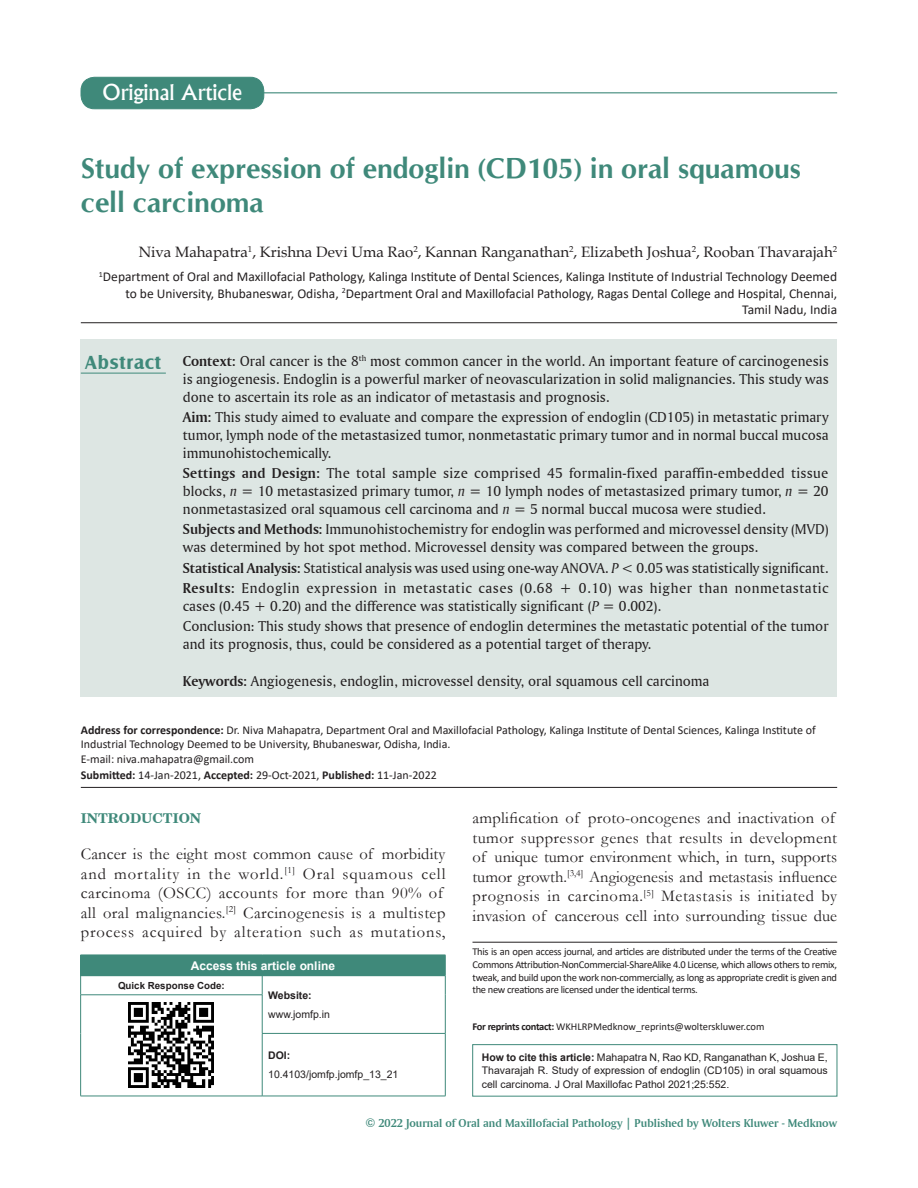
<style>
.page{position:relative;width:918px;height:1188px;background:#fff}
.page>*{position:absolute;margin:0;border:0;box-sizing:border-box;transform-origin:0 0}
.AT{font:700 28.5px/34.2px "CG Omega";color:#3f897a}
.AH{font:500 21px "Albertus";color:#fff}
.ABSH{font:700 19.5px "Castle T";letter-spacing:.04em;color:#3f897a}
.TX{font:16.5px/19.5px "Garamond";letter-spacing:.025em;color:#231f20}
.ABS{font:15px/18px "Amerigo BT Roman A";color:#231f20;text-align:justify}
.ABS-2{font:15px/18px "Amerigo BT Roman A";letter-spacing:.035em;color:#231f20}
.AU{font:15px "Book Antiqua";color:#231f20}
.KWD{font:15px "Amerigo BT Roman A";color:#231f20}
.AFF{font:13.5px/16.2px "Calibri";color:#231f20;text-align:right}
.t1{font:700 13.5px "Century Schoolbook BT";color:#3f897a}
.ADD{font:12px/14.4px "Calibri";color:#231f20}
.t2{font:12px "Amerigo BT Bold A";color:#3f897a}
.HIS{font:12px "Calibri";color:#231f20}
.AAO{font:700 12px "Arial";color:#fff}
.TX-2{font:10.5px/12.6px "Calibri";letter-spacing:-.03em;color:#231f20;text-align:justify}
.SRC{font:10.5px/13.5px "Arial";color:#231f20;text-align:justify}
.TX-3{font:10.5px "Calibri";color:#231f20}
.WEB{font:10.5px "Arial";color:#231f20}
.WEB-2{font:700 10.5px "Arial";color:#231f20}
.QRC{font:700 9.75px "Arial";color:#231f20}
.s1{font-family:"Amerigo BT Bold A"}
.s2{font-family:"Amerigo BT Italic A"}
.s3{font-weight:700}
</style>
<div class="page">
<div style="left:81px;top:77px;width:183px;height:32px;background:#3f897a;border-radius:14px"></div>
<div style="left:81px;top:77px;width:183px;height:32px;border:1px solid #3f897a;border-radius:14px"></div>
<hr style="left:261px;top:92px;width:576px;height:1px;background:#3f897a">
<hr style="left:81px;top:322px;width:756px;height:1px;background:#231f20">
<div style="left:81px;top:339px;width:756px;height:358px;background:#dde6e3"></div>
<hr style="left:81px;top:373px;width:85px;height:1px;background:#3f897a">
<hr style="left:81px;top:787px;width:756px;height:1px;background:#231f20">
<div style="left:81px;top:955px;width:364px;height:21px;background:#3f897a"></div>
<svg style="left:80px;top:955px;width:1px;height:40px"></svg>
<hr style="left:80px;top:995px;width:182px;height:1px;background:#3f897a">
<hr style="left:80px;top:995px;width:1px;height:38px;background:#3f897a">
<hr style="left:80px;top:1033px;width:1px;height:63px;background:#3f897a">
<hr style="left:80px;top:1096px;width:182px;height:1px;background:#3f897a">
<svg style="left:262px;top:976px;width:1px;height:19px"></svg>
<svg style="left:445px;top:955px;width:1px;height:40px"></svg>
<hr style="left:262px;top:995px;width:1px;height:38px;background:#3f897a">
<hr style="left:445px;top:995px;width:1px;height:38px;background:#3f897a">
<hr style="left:262px;top:1033px;width:183px;height:1px;background:#3f897a">
<hr style="left:262px;top:1034px;width:1px;height:62px;background:#3f897a">
<hr style="left:445px;top:1034px;width:1px;height:62px;background:#3f897a">
<hr style="left:262px;top:1096px;width:183px;height:1px;background:#3f897a">
<img style="left:129px;top:1003px;width:85px;height:85px">
<div style="left:472px;top:1044px;width:365px;height:52px;border:1px solid #3f897a"></div>
<hr style="left:472px;top:942px;width:365px;height:1px;background:#231f20">
<p class="AH" style="left:103px;top:80px;width:141px">Original Article</p>
<p class="AT" style="left:81px;top:151px;width:722px">Study of expression of endoglin (CD105) in oral squamous cell carcinoma</p>
<p class="AU" style="left:139px;top:241px;width:700px">Niva Mahapatra<sup>1</sup>, Krishna Devi Uma Rao<sup>2</sup>, Kannan Ranganathan<sup>2</sup>, Elizabeth Joshua<sup>2</sup>, Rooban Thavarajah<sup>2</sup></p>
<p class="AFF" style="left:99px;top:269px;width:740px"><sup>1</sup>Department of Oral and Maxillofacial Pathology, Kalinga Institute of Dental Sciences, Kalinga Institute of Industrial Technology Deemed to be University, Bhubaneswar, Odisha, <sup>2</sup>Department Oral and Maxillofacial Pathology, Ragas Dental College and Hospital, Chennai,<br>Tamil Nadu, India</p>
<p class="ABSH" style="left:85px;top:352px;width:78px">Abstract</p>
<p class="ABS" style="left:183px;top:352px;width:647px"><span class="s1">Context:</span> Oral cancer is the 8<sup>th</sup> most common cancer in the world. An important feature of carcinogenesis is angiogenesis. Endoglin is a powerful marker of neovascularization in solid malignancies. This study was done to ascertain its role as an indicator of metastasis and prognosis.</p>
<p class="ABS" style="left:183px;top:408px;width:647px"><span class="s1">Aim:</span> This study aimed to evaluate and compare the expression of endoglin (CD105) in metastatic primary tumor, lymph node of the metastasized tumor, nonmetastatic primary tumor and in normal buccal mucosa immunohistochemically.</p>
<p class="ABS" style="left:183px;top:464px;width:647px"><span class="s1">Settings and Design:</span> The total sample size comprised 45 formalin‑fixed paraffin‑embedded tissue blocks, <span class="s2">n</span> = 10 metastasized primary tumor, <span class="s2">n</span> = 10 lymph nodes of metastasized primary tumor, <span class="s2">n</span> = 20 nonmetastasized oral squamous cell carcinoma and <span class="s2">n</span> = 5 normal buccal mucosa were studied.</p>
<p class="ABS" style="left:183px;top:520px;width:647px"><span class="s1">Subjects and Methods:</span> Immunohistochemistry for endoglin was performed and microvessel density (MVD) was determined by hot spot method. Microvessel density was compared between the groups.</p>
<p class="ABS" style="left:183px;top:558px;width:647px"><span class="s1">Statistical Analysis:</span> Statistical analysis was used using one‑way ANOVA. <span class="s2">P</span> &lt; 0.05 was statistically significant.</p>
<p class="ABS-2" style="left:183px;top:578px;width:647px"><span class="s1">Results:</span> Endoglin expression in metastatic cases (0.68 + 0.10) was higher than nonmetastatic cases (0.45 + 0.20) and the difference was statistically significant (<span class="s2">P</span> = 0.002).</p>
<p class="ABS" style="left:183px;top:616px;width:647px">Conclusion: This study shows that presence of endoglin determines the metastatic potential of the tumor and its prognosis, thus, could be considered as a potential target of therapy.</p>
<p class="KWD" style="left:183px;top:672px;width:528px"><span class="s1">Keywords:</span> Angiogenesis, endoglin, microvessel density, oral squamous cell carcinoma</p>
<p class="ADD" style="left:81px;top:722px;width:737px"><span class="s3">Address for correspondence:</span> Dr. Niva Mahapatra, Department Oral and Maxillofacial Pathology, Kalinga Institute of Dental Sciences, Kalinga Institute of<br>Industrial Technology Deemed to be University, Bhubaneswar, Odisha, India.<br>E‑mail: niva.mahapatra@gmail.com</p>
<p class="HIS" style="left:81px;top:766px;width:358px"><span class="s3">Submitted:</span> 14‑Jan‑2021, <span class="s3">Accepted:</span> 29‑Oct‑2021, <span class="s3">Published:</span> 11-Jan-2022</p>
<h1 class="t1" style="left:81px;top:810px;width:122px">INTRODUCTION</h1>
<p class="TX" style="left:81px;top:844px;width:366px">Cancer is the eight most common cause of morbidity and mortality in the world.<sup>[1]</sup> Oral squamous cell carcinoma (OSCC) accounts for more than 90% of all oral malignancies.<sup>[2]</sup> Carcinogenesis is a multistep process acquired by alteration such as mutations,</p>
<p class="AAO" style="left:191px;top:957px;width:146px">Access this article online</p>
<p class="QRC" style="left:118px;top:978px;width:108px">Quick Response Code:</p>
<p class="WEB-2" style="left:268px;top:988px;width:45px">Website:</p>
<p class="WEB" style="left:268px;top:1007px;width:63px">www.jomfp.in</p>
<p class="WEB-2" style="left:268px;top:1048px;width:24px">DOI:</p>
<p class="WEB" style="left:268px;top:1067px;width:132px">10.4103/jomfp.jomfp_13_21</p>
<p class="TX" style="left:472px;top:808px;width:366px">amplification of proto‑oncogenes and inactivation of tumor suppressor genes that results in development of unique tumor environment which, in turn, supports tumor growth.<sup>[3,4]</sup> Angiogenesis and metastasis influence prognosis in carcinoma.<sup>[5]</sup> Metastasis is initiated by invasion of cancerous cell into surrounding tissue due</p>
<p class="TX-2" style="left:472px;top:945px;width:366px">This is an open access journal, and articles are distributed under the terms of the Creative Commons Attribution‑NonCommercial‑ShareAlike 4.0 License, which allows others to remix, tweak, and build upon the work non‑commercially, as long as appropriate credit is given and the new creations are licensed under the identical terms.</p>
<p class="TX-3" style="left:472px;top:1019px;width:293px"><span class="s3">For reprints contact:</span> WKHLRPMedknow_reprints@wolterskluwer.com</p>
<p class="SRC" style="left:482px;top:1050px;width:347px"><span class="s3">How to cite this article:</span> Mahapatra N, Rao KD, Ranganathan K, Joshua E, Thavarajah R. Study of expression of endoglin (CD105) in oral squamous cell carcinoma. J Oral Maxillofac Pathol 2021;25:552.</p>
<p class="t2" style="left:365px;top:1116px;width:473px">© 2022 Journal of Oral and Maxillofacial Pathology | Published by Wolters Kluwer - Medknow</p>
</div>
